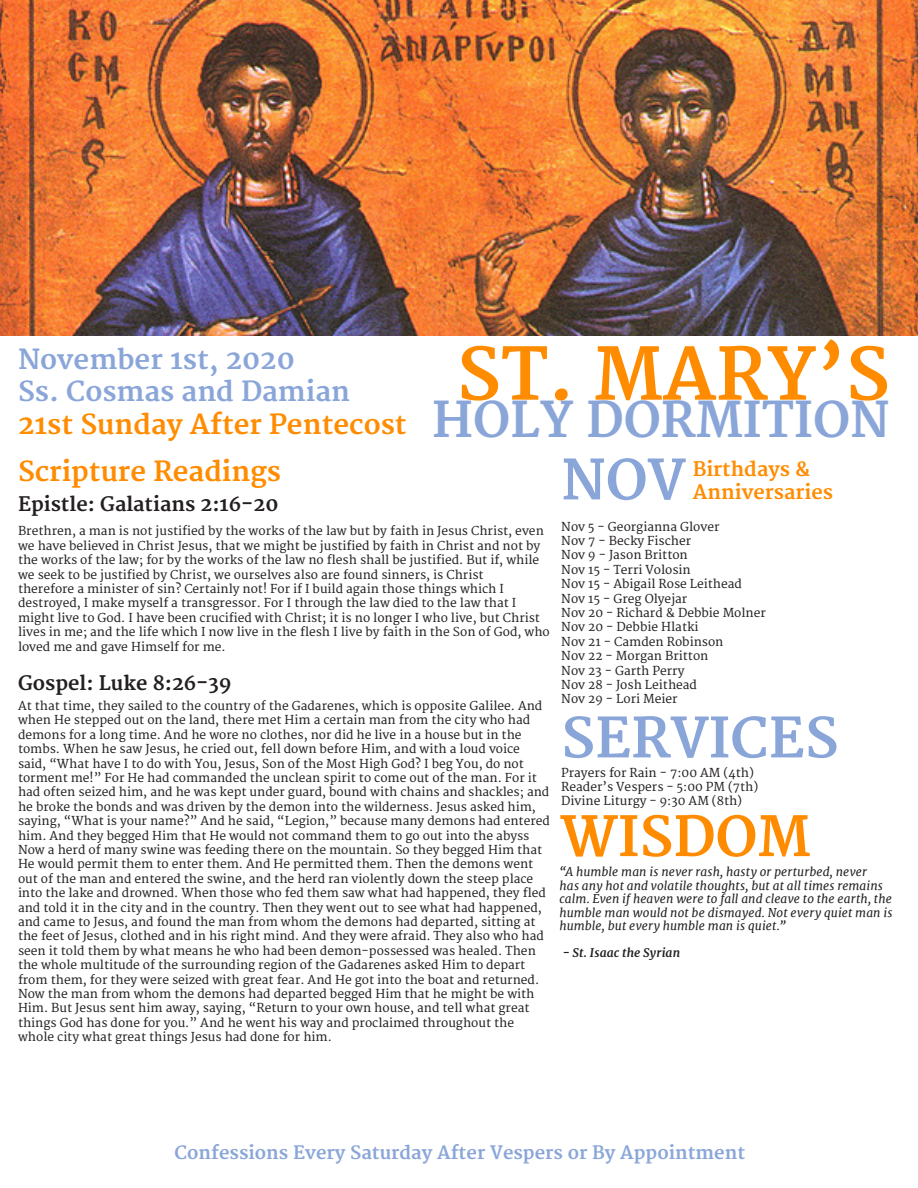
<style>
.page{position:relative;width:918px;height:1188px;background:#fff}
.page>*{position:absolute;margin:0;border:0;box-sizing:border-box;transform-origin:0 0}
.t1{font:700 70.5px "Merriweather";color:#ff8c00}
.t2{font:700 54px "Merriweather";color:#8aa6d9}
.t3{font:700 54px "Merriweather";color:#ff8c00}
.t4{font:700 48px "Merriweather";color:#8aa6d9}
.t5{font:700 27px "Merriweather";color:#ff8c00}
.t6{font:700 27px "Merriweather";color:#8aa6d9}
.t7{font:700 19.5px "Merriweather";color:#231f20}
.t8{font:700 19.5px "Merriweather";color:#ff8c00}
.t9{font:700 18px "Merriweather";color:#8aa6d9}
.t10{font:12px/14.4px "Merriweather";color:#231f20}
.t11{font:italic 12px/13.5px "Merriweather";letter-spacing:.005em;color:#231f20}
.t12{font:italic 700 12px "Merriweather";letter-spacing:.01em;color:#231f20}
</style>
<div class="page">
<img style="left:0;top:0;width:918px;height:336px">
<p class="t1" style="left:457px;top:334px;width:434px">ST. MARY’S</p>
<p class="t4" style="left:432px;top:392px;width:459px">HOLY DORMITION</p>
<p class="t6" style="left:18px;top:343px;width:278px">November 1st, 2020</p>
<p class="t6" style="left:18px;top:376px;width:334px">Ss. Cosmas and Damian</p>
<p class="t5" style="left:18px;top:408px;width:390px">21st Sunday After Pentecost</p>
<p class="t5" style="left:18px;top:456px;width:264px">Scripture Readings</p>
<p class="t7" style="left:18px;top:493px;width:262px">Epistle: Galatians 2:16-20</p>
<p class="t10" style="left:18px;top:524px;width:527px">Brethren, a man is not justified by the works of the law but by faith in Jesus Christ, even we have believed in Christ Jesus, that we might be justified by faith in Christ and not by the works of the law; for by the works of the law no flesh shall be justified. But if, while we seek to be justified by Christ, we ourselves also are found sinners, is Christ</p>
<p class="t10" style="left:18px;top:582px;width:488px">therefore a minister of sin? Certainly not! For if I build again those things which I</p>
<p class="t10" style="left:18px;top:596px;width:533px">destroyed, I make myself a transgressor. For I through the law died to the law that I might live to God. I have been crucified with Christ; it is no longer I who live, but Christ lives in me; and the life which I now live in the flesh I live by faith in the Son of God, who loved me and gave Himself for me.</p>
<p class="t7" style="left:18px;top:671px;width:215px">Gospel: Luke 8:26-39</p>
<p class="t10" style="left:18px;top:699px;width:533px">At that time, they sailed to the country of the Gadarenes, which is opposite Galilee. And when He stepped out on the land, there met Him a certain man from the city who had demons for a long time. And he wore no clothes, nor did he live in a house but in the tombs. When he saw Jesus, he cried out, fell down before Him, and with a loud voice said, “What have I to do with You, Jesus, Son of the Most High God? I beg You, do not torment me!” For He had commanded the unclean spirit to come out of the man. For it had often seized him, and he was kept under guard, bound with chains and shackles; and he broke the bonds and was driven by the demon into the wilderness. Jesus asked him, saying, “What is your name?” And he said, “Legion,” because many demons had entered him. And they begged Him that He would not command them to go out into the abyss Now a herd of many swine was feeding there on the mountain. So they begged Him that He would permit them to enter them. And He permitted them. Then the demons went out of the man and entered the swine, and the herd ran violently down the steep place into the lake and drowned. When those who fed them saw what had happened, they fled and told it in the city and in the country. Then they went out to see what had happened, and came to Jesus, and found the man from whom the demons had departed, sitting at the feet of Jesus, clothed and in his right mind. And they were afraid. They also who had seen it told them by what means he who had been demon-possessed was healed. Then the whole multitude of the surrounding region of the Gadarenes asked Him to depart from them, for they were seized with great fear. And He got into the boat and returned.<br>Now the man from whom the demons had departed begged Him that he might be with Him. But Jesus sent him away, saying, “Return to your own house, and tell what great things God has done for you.” And he went his way and proclaimed throughout the whole city what great things Jesus had done for him.</p>
<p class="t2" style="left:561px;top:449px;width:126px">NOV</p>
<p class="t8" style="left:693px;top:457px;width:119px">Birthdays &amp;</p>
<p class="t8" style="left:693px;top:481px;width:142px">Anniversaries</p>
<p class="t10" style="left:561px;top:520px;width:160px">Nov 5 - Georgianna Glover</p>
<p class="t10" style="left:561px;top:534px;width:131px">Nov 7 - Becky Fischer</p>
<p class="t10" style="left:561px;top:548px;width:128px">Nov 9 - Jason Britton</p>
<p class="t10" style="left:561px;top:563px;width:131px">Nov 15 - Terri Volosin</p>
<p class="t10" style="left:561px;top:577px;width:182px">Nov 15 - Abigail Rose Leithead</p>
<p class="t10" style="left:561px;top:592px;width:127px">Nov 15 - Greg Olyejar</p>
<p class="t10" style="left:561px;top:606px;width:206px">Nov 20 - Richard &amp; Debbie Molner</p>
<p class="t10" style="left:561px;top:620px;width:139px">Nov 20 - Debbie Hlatki</p>
<p class="t10" style="left:561px;top:635px;width:164px">Nov 21 - Camden Robinson</p>
<p class="t10" style="left:561px;top:649px;width:149px">Nov 22 - Morgan Britton</p>
<p class="t10" style="left:561px;top:664px;width:125px">Nov 23 - Garth Perry</p>
<p class="t10" style="left:561px;top:678px;width:137px">Nov 28 - Josh Leithead</p>
<p class="t10" style="left:561px;top:692px;width:118px">Nov 29 - Lori Meier</p>
<p class="t2" style="left:561px;top:707px;width:279px">SERVICES</p>
<p class="t10" style="left:561px;top:766px;width:194px">Prayers for Rain - 7:00 AM (4th)</p>
<p class="t10" style="left:561px;top:780px;width:199px">Reader’s Vespers - 5:00 PM (7th)</p>
<p class="t10" style="left:561px;top:794px;width:182px">Divine Liturgy - 9:30 AM (8th)</p>
<p class="t3" style="left:560px;top:805px;width:252px">WISDOM</p>
<p class="t11" style="left:560px;top:865px;width:335px">“A humble man is never rash, hasty or perturbed, never<br>has any hot and volatile thoughts, but at all times remains calm. Even if heaven were to fall and cleave to the earth, the humble man would not be dismayed. Not every quiet man is humble, but every humble man is quiet.”</p>
<p class="t12" style="left:562px;top:945px;width:119px">- St. Isaac the Syrian</p>
<p class="t9" style="left:174px;top:1142px;width:572px">Confessions Every Saturday After Vespers or By Appointment</p>
</div>
